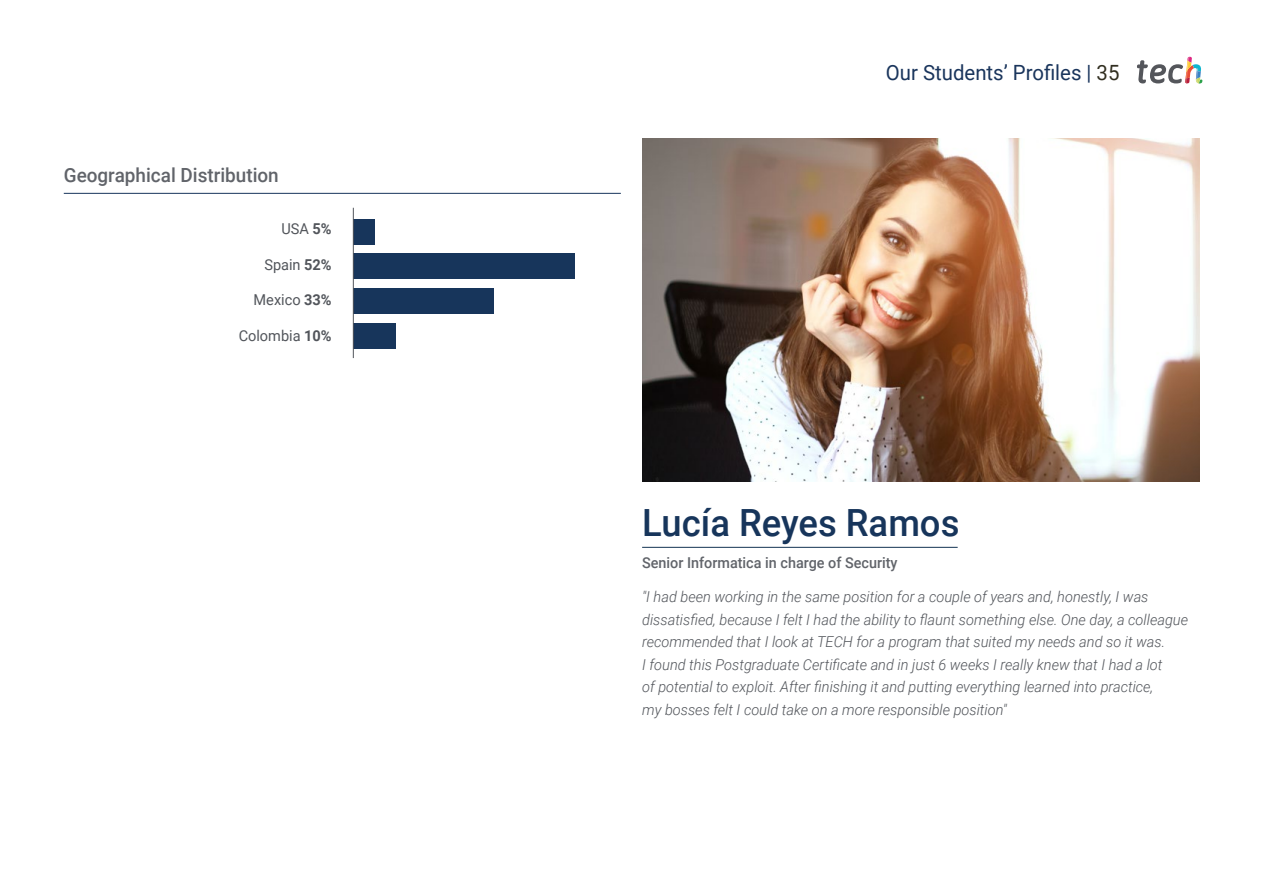
<style>
.page{position:relative;width:1263px;height:893px;background:#fff}
.page>*{position:absolute;margin:0;border:0;box-sizing:border-box;transform-origin:0 0}
.t1{font:500 37.5px "Roboto";color:#17355b}
.t2{font:21px "Roboto";color:#1a355c}
.t3{font:500 19.5px "Roboto";color:#61646a}
.t4{font:italic 300 15px/22.5px "Roboto";color:#52555b}
.t5{font:500 15px "Roboto";color:#61646a;scale:.96 1}
.t6{font:15px "Roboto";color:#52555b}
.s1{font-weight:700}
.s2{color:#312e20}
</style>
<div class="page">
<img style="left:642px;top:138px;width:557px;height:343px">
<svg style="left:1137px;top:57px;width:65px;height:27px"></svg>
<hr style="left:642px;top:547px;width:316px;height:1px;background:#123352">
<hr style="left:64px;top:193px;width:557px;height:1px;background:#17355b">
<div style="left:353px;top:219px;width:22px;height:25px;background:#17355b"></div>
<div style="left:353px;top:254px;width:221px;height:25px;background:#17355b"></div>
<div style="left:353px;top:288px;width:141px;height:26px;background:#17355b"></div>
<div style="left:353px;top:323px;width:43px;height:26px;background:#17355b"></div>
<hr style="left:353px;top:208px;width:1px;height:150px;background:#52555b">
<h3 class="t3" style="left:64px;top:161px;width:217px">Geographical Distribution</h3>
<p class="t6" style="left:281px;top:218px;width:52px">USA <span class="s1">5%</span></p>
<p class="t6" style="left:264px;top:254px;width:69px">Spain <span class="s1">52%</span></p>
<p class="t6" style="left:254px;top:289px;width:80px">Mexico <span class="s1">33%</span></p>
<p class="t6" style="left:239px;top:325px;width:95px">Colombia <span class="s1">10%</span></p>
<h2 class="t2" style="left:886px;top:57px;width:235px">Our Students’ Profiles | <span class="s2">35</span></h2>
<h1 class="t1" style="left:642px;top:496px;width:319px">Lucía Reyes Ramos</h1>
<p class="t5" style="left:642px;top:552px;width:268px">Senior Informatica in charge of Security</p>
<p class="t4" style="left:642px;top:585px;width:547px">"I had been working in the same position for a couple of years and, honestly, I was dissatisfied, because I felt I had the ability to flaunt something else. One day, a colleague recommended that I look at TECH for a program that suited my needs and so it was.<br>I found this Postgraduate Certificate and in just 6 weeks I really knew that I had a lot<br>of potential to exploit. After finishing it and putting everything learned into practice,<br>my bosses felt I could take on a more responsible position"</p>
</div>
